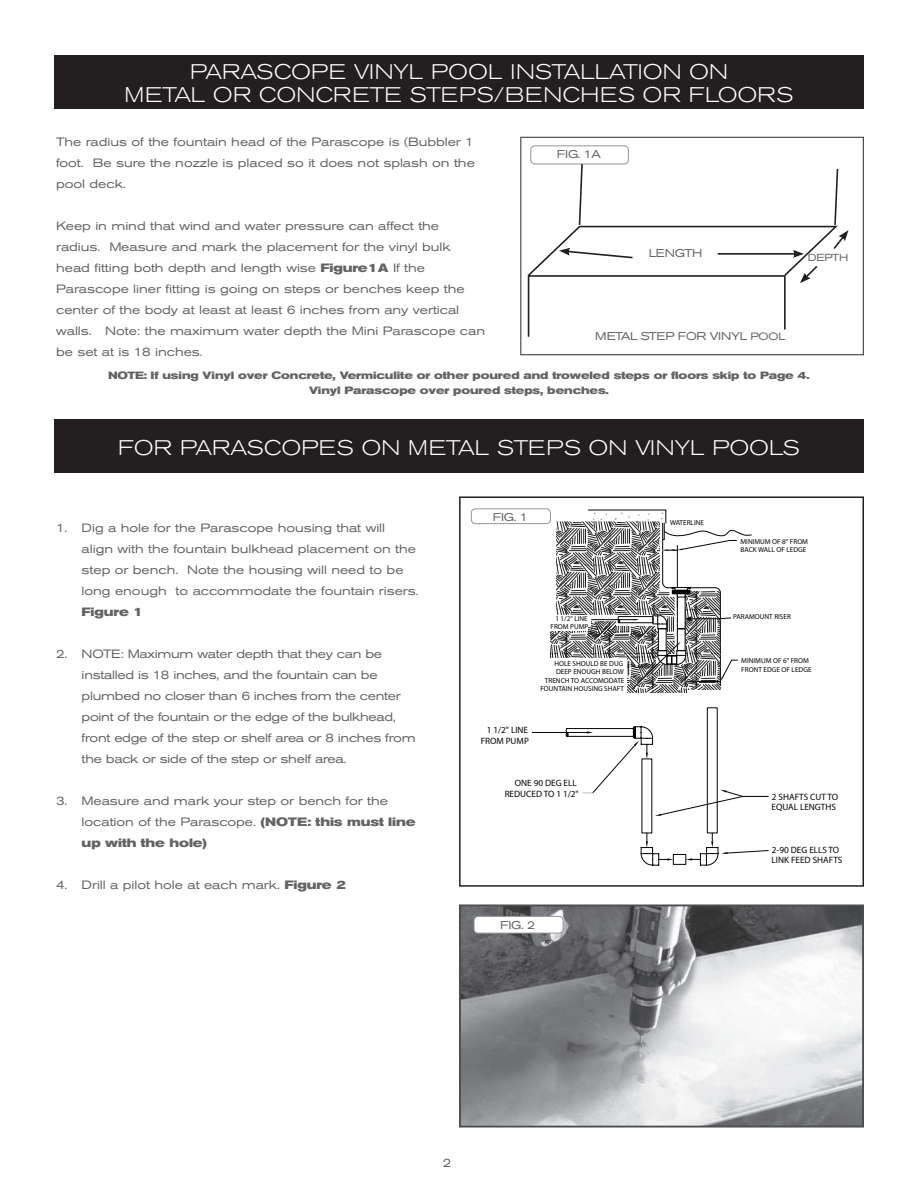
<style>
.page{position:relative;width:918px;height:1188px;background:#fff}
.page>*{position:absolute;margin:0;border:0;box-sizing:border-box;transform-origin:0 0}
.t1{font:300 expanded 21px "Akzidenz Grotesk BE";letter-spacing:.02em;color:#fff}
.t2{font:300 expanded 21px "Akzidenz Grotesk BE";color:#fff}
.t3{font:expanded 12px/21px "Akzidenz Grotesk BE";letter-spacing:-.005em;color:#636366}
.t4{font:expanded 12px/21px "Akzidenz Grotesk BE";letter-spacing:-.025em;color:#636366}
.t5{font:700 expanded 12px "Akzidenz Grotesk BE";letter-spacing:-.005em;color:#636366}
.t6{font:expanded 11.25px "Akzidenz Grotesk BE";letter-spacing:-.03em;color:#636366}
.t7{font:700 expanded 10.5px/15px "Akzidenz Grotesk BE";letter-spacing:-.005em;color:#636366;text-align:center}
.t8{font:expanded 10.05px "Akzidenz Grotesk BE";color:#636366}
.t9{font:9.15px/10.9px "Myriad Pro";color:#040503}
.t10{font:7.2px/8.1px "Myriad Pro";color:#040503}
.s1{font-weight:700}
.s2{font-size:10.5px}
</style>
<div class="page">
<svg style="left:627px;top:690px;width:61px;height:3px"></svg>
<svg style="left:551px;top:631px;width:5px;height:27px"></svg>
<svg style="left:556px;top:510px;width:196px;height:180px"></svg>
<div style="left:672px;top:590px;width:18px;height:4px;border:1px solid #040503"></div>
<div style="left:459px;top:496px;width:405px;height:391px;border:2px solid #231f20"></div>
<div style="left:520px;top:137px;width:344px;height:218px;border:1px solid #4c4d4e"></div>
<div style="left:531px;top:146px;width:97px;height:18px;border:1px solid #939598;border-radius:4px"></div>
<svg style="left:527px;top:162px;width:322px;height:175px"></svg>
<div style="left:54px;top:55px;width:810px;height:54px;background:#231f20"></div>
<div style="left:54px;top:419px;width:810px;height:54px;background:#231f20"></div>
<hr style="left:532px;top:732px;width:55px;height:1px;background:#040503">
<svg style="left:566px;top:708px;width:202px;height:158px"></svg>
<div style="left:471px;top:509px;width:80px;height:15px;border:1px solid #939598;border-radius:4px"></div>
<img style="left:462px;top:907px;width:399px;height:218px">
<div style="left:459px;top:904px;width:405px;height:224px;border:2px solid #4c4d4e"></div>
<div style="left:474px;top:916px;width:89px;height:17px;background:#fff;border-radius:4px"></div>
<div style="left:474px;top:916px;width:89px;height:17px;border:1px solid #939598;border-radius:4px"></div>
<h1 class="t1" style="left:190px;top:59px;width:34px">PARASC</h1>
<h1 class="t1" style="left:292px;top:59px;width:37px">OPE</h1>
<h1 class="t1" style="left:354px;top:59px;width:197px">VINYL POOL INSTA</h1>
<h1 class="t1" style="left:580px;top:59px;width:149px">LLATION ON</h1>
<h1 class="t1" style="left:124px;top:81px;width:18px">META</h1>
<h1 class="t1" style="left:191px;top:81px;width:143px">L OR CONCRETE</h1>
<h1 class="t1" style="left:410px;top:81px;width:18px">STEPS</h1>
<h1 class="t1" style="left:494px;top:81px;width:124px">/BENCHES</h1>
<h1 class="t1" style="left:643px;top:81px;width:133px">OR FLOORS</h1>
<p class="t3" style="left:56px;top:131px;width:420px;text-align:justify">The radius of the fountain head of the Parascope is (Bubbler 1 foot. Be sure the nozzle is placed so it does not splash on the pool deck.</p>
<p class="t3" style="left:56px;top:215px;width:430px">Keep in mind that wind and water pressure can affect the radius. Measure and mark the placement for the vinyl bulk head fitting both depth and length wise <span class="s1">Figure1A</span> If the Parascope liner fitting is going on steps or benches keep the center of the body at least at least 6 inches from any vertical walls. Note: the maximum water depth the Mini Parascope can be set at is 18 inches.</p>
<p class="t7" style="left:108px;top:368px;width:703px">Note: If using Vinyl over Concrete, Vermiculite or other poured and troweled steps or floors skip to Page 4.<br>Vinyl Parascope over poured steps, benches.</p>
<p class="t6" style="left:557px;top:147px;width:44px">Fig. 1a</p>
<p class="t6" style="left:649px;top:246px;width:10px">lengt</p>
<p class="t6" style="left:692px;top:246px;width:12px">h</p>
<p class="t8" style="left:808px;top:252px;width:17px">dept</p>
<p class="t8" style="left:839px;top:252px;width:11px">h</p>
<p class="t6" style="left:595px;top:329px;width:20px">Metal</p>
<p class="t6" style="left:641px;top:329px;width:18px">Step</p>
<p class="t6" style="left:678px;top:329px;width:11px">for</p>
<p class="t6" style="left:710px;top:329px;width:50px">vinyl <span class="s2">pool</span></p>
<h1 class="t1" style="left:118px;top:434px;width:263px">FOR PARASCOPES ON</h1>
<h1 class="t2" style="left:408px;top:434px;width:200px">METAL STEPS ON</h1>
<h1 class="t1" style="left:635px;top:434px;width:29px">VINYL</h1>
<h1 class="t1" style="left:712px;top:434px;width:36px">POOL</h1>
<h1 class="t1" style="left:783px;top:434px;width:19px">S</h1>
<p class="t3" style="left:82px;top:517px;width:339px;text-indent:10px">ig a hole for the Parascope housing that will align with the fountain bulkhead placement on the step or bench. Note the housing will need to be long enough to accommodate the fountain risers.</p>
<p class="t5" style="left:82px;top:604px;width:63px">Figure 1</p>
<p class="t4" style="left:82px;top:643px;width:336px;text-indent:-26px">2. NOTE: Maximum water depth that they can be installed is 18 inches, and the fountain can be plumbed no closer than 6 inches from the center point of the fountain or the edge of the bulkhead, front edge of the step or shelf area or 8 inches from the back or side of the step or shelf area.</p>
<p class="t3" style="left:82px;top:790px;width:308px;text-indent:-26px">3. Measure and mark your step or bench for the location of the Parascope. <span class="s1">(NOTE</span></p>
<p class="t3" style="left:56px;top:517px;width:21px">1. D</p>
<p class="t5" style="left:307px;top:814px;width:110px">: this must line</p>
<p class="t5" style="left:82px;top:835px;width:127px">up with the hole)</p>
<p class="t3" style="left:56px;top:874px;width:292px">4. D rill a pilot hole at each mark. <span class="s1">Figure 2</span></p>
<p class="t6" style="left:493px;top:510px;width:36px">Fig. 1</p>
<p class="t10" style="left:670px;top:518px;width:35px">WATERLINE</p>
<p class="t10" style="left:741px;top:537px;width:69px">MINIMUM OF 8" FROM<br>BACK WALL OF LEDGE</p>
<p class="t10" style="left:551px;top:614px;width:39px;line-height:8.7px;text-align:center">1 1/2" LINE<br>FROM PUMP</p>
<p class="t10" style="left:733px;top:613px;width:59px">PARAMOUNT RISER</p>
<p class="t10" style="left:540px;top:660px;width:86px;text-align:right">HOLE SHOULD BE DUG<br>DEEP ENOUGH BELOW<br>TRENCH TO ACCOMODATE<br>FOUNTAIN HOUSING SHAFT</p>
<p class="t10" style="left:741px;top:657px;width:72px">MINIMUM OF 6" FROM<br>FRONT EDGE OF LEDGE</p>
<p class="t9" style="left:481px;top:724px;width:50px;text-align:center">1 1/2" LINE<br>FROM PUMP</p>
<p class="t9" style="left:505px;top:777px;width:76px;text-align:right">ONE 90 DEG ELL<br>REDUCED TO 1 1/2"</p>
<p class="t6" style="left:500px;top:918px;width:36px">Fig. 2</p>
<p class="t9" style="left:772px;top:791px;width:68px;line-height:10.4px">2 SHAFTS CUT TO<br>EQUAL LENGTHS</p>
<p class="t9" style="left:772px;top:844px;width:72px;line-height:10.4px">2-90 DEG ELLS TO<br>LINK FEED SHAFTS</p>
<p class="t3" style="left:443px;top:1152px;width:10px">2</p>
</div>
